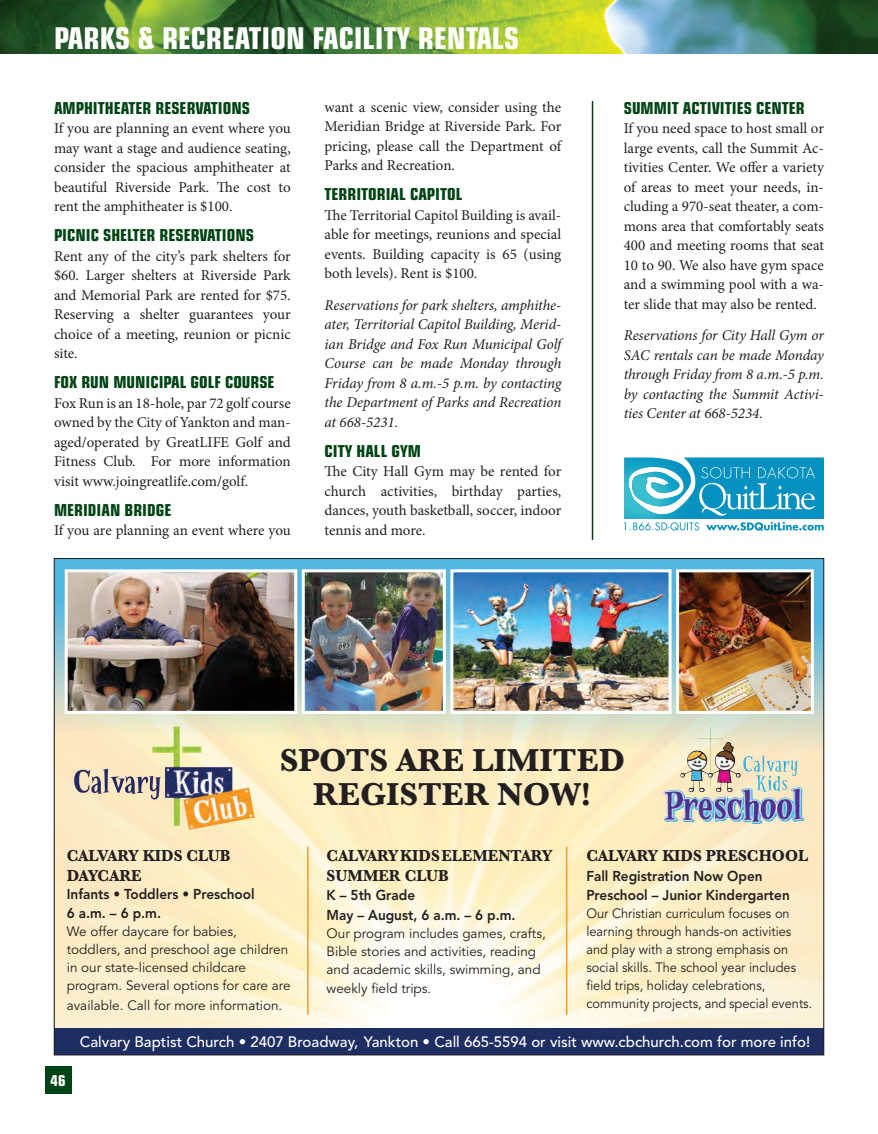
<style>
.page{position:relative;width:878px;height:1134px;background:#fff}
.page>*{position:absolute;margin:0;border:0;box-sizing:border-box;transform-origin:0 0}
.t1{font:700 33px/34.5px "Baskerville";color:#231f20;text-align:center}
.t2{font:700 condensed 30px "Eurostile";color:#fff}
.Page_Header_Headline{font:700 condensed 16.5px "Eurostile";color:#004415}
.t3{font:700 16.5px/19.5px "Baskerville";color:#231f20;scale:.95 1}
._2016_plain_text_for{font:15px/19.5px "Minion Pro";color:#231f20;text-align:justify}
.Body_Text{font:italic 15px/19.5px "Minion Pro";letter-spacing:-.01em;color:#231f20;text-align:justify}
.Body_Text-2{font:15px/19.5px "Minion Pro";color:#231f20;text-align:justify}
.t4{font:500 15px "Avenir";color:#fff}
.t5{font:700 condensed 15px "Eurostile";color:#fff}
.t6{font:800 14.25px/19.5px "Avenir";color:#231f20;scale:.95 1}
.t7{font:13.5px/18px "Avenir";color:#231f20}
.t8{font:13.5px/18px "Avenir";color:#231f20;scale:.95 1}
</style>
<div class="page">
<div style="left:45px;top:1066px;width:26px;height:28px;background:#004415"></div>
<img style="left:0;top:0;width:878px;height:54px">
<hr style="left:591px;top:101px;width:2px;height:439px;background:#004415">
<svg style="left:56px;top:752px;width:766px;height:276px;background:#f9eecc"></svg>
<svg style="left:56px;top:560px;width:766px;height:192px;background:#c1d9cd"></svg>
<div style="left:54px;top:1028px;width:769px;height:27px;background:#1f2e62"></div>
<img style="left:70px;top:726px;width:187px;height:106px">
<img style="left:687px;top:727px;width:23px;height:47px">
<img style="left:69px;top:573px;width:224px;height:137px">
<div style="left:65px;top:569px;width:232px;height:145px;border:3px solid #fff"></div>
<img style="left:454px;top:573px;width:213px;height:137px">
<div style="left:450px;top:569px;width:221px;height:145px;border:3px solid #fff"></div>
<img style="left:680px;top:573px;width:129px;height:137px">
<div style="left:676px;top:569px;width:137px;height:145px;border:3px solid #fff"></div>
<img style="left:306px;top:573px;width:136px;height:137px">
<div style="left:302px;top:569px;width:144px;height:145px;border:3px solid #fff"></div>
<hr style="left:307px;top:847px;width:1px;height:168px;background:#f79a1f">
<hr style="left:566px;top:847px;width:1px;height:168px;background:#f79a1f">
<svg style="left:623px;top:458px;width:201px;height:73px"></svg>
<h2 class="t2" style="left:54px;top:20px;width:114px">AQUATICS</h2>
<p class="t2" style="left:54px;top:20px;width:466px">PARKS &amp; RECREATION FACILITY RENTALS</p>
<p class="Page_Header_Headline" style="left:54px;top:98px;width:197px">AMPHITHEATER RESERVATIONS</p>
<p class="_2016_plain_text_for" style="left:54px;top:119px;width:238px">If you are planning an event where you may want a stage and audience seating, consider the spacious amphitheater at beautiful Riverside Park. The cost to rent the amphitheater is $100.</p>
<p class="Page_Header_Headline" style="left:54px;top:225px;width:201px">PICNIC SHELTER RESERVATIONS</p>
<p class="_2016_plain_text_for" style="left:54px;top:246px;width:238px">Rent any of the city’s park shelters for $60. Larger shelters at Riverside Park and Memorial Park are rented for $75.<br>Reserving a shelter guarantees your choice of a meeting, reunion or picnic site.</p>
<p class="Page_Header_Headline" style="left:54px;top:372px;width:222px">FOX RUN MUNICIPAL GOLF COURSE</p>
<p class="_2016_plain_text_for" style="left:54px;top:393px;width:238px">Fox Run is an 18-hole, par 72 golf course owned by the City of Yankton and man&shy;aged/operated by GreatLIFE Golf and Fitness Club. For more information visit www.joingreatlife.com/golf.</p>
<p class="Page_Header_Headline" style="left:54px;top:500px;width:119px">MERIDIAN BRIDGE</p>
<p class="_2016_plain_text_for" style="left:54px;top:521px;width:238px">If you are planning an event where you</p>
<p class="_2016_plain_text_for" style="left:324px;top:97px;width:238px">want a scenic view, consider using the Meridian Bridge at Riverside Park. For pricing, please call the Department of Parks and Recreation.</p>
<p class="Page_Header_Headline" style="left:324px;top:185px;width:139px">TERRITORIAL CAPITOL</p>
<p class="_2016_plain_text_for" style="left:324px;top:205px;width:238px">The Territorial Capitol Building is avail&shy;able for meetings, reunions and special events. Building capacity is 65 (using both levels). Rent is $100.</p>
<p class="Body_Text" style="left:324px;top:295px;width:238px">Reservations for park shelters, amphithe&shy;ater, Territorial Capitol Building, Merid&shy;ian Bridge and Fox Run Municipal Golf Course can be made Monday through Friday from 8 a.m.-5 p.m. by contacting the Department of Parks and Recreation at 668-5231.</p>
<p class="Page_Header_Headline" style="left:324px;top:441px;width:98px">CITY HALL GYM</p>
<p class="Body_Text-2" style="left:324px;top:462px;width:238px">The City Hall Gym may be rented for church activities, birthday parties, dances, youth basketball, soccer, indoor tennis and more.</p>
<p class="Page_Header_Headline" style="left:623px;top:98px;width:182px">SUMMIT ACTIVITIES CENTER</p>
<p class="_2016_plain_text_for" style="left:623px;top:119px;width:202px">If you need space to host small or large events, call the Summit Ac&shy;tivities Center. We offer a variety of areas to meet your needs, in&shy;cluding a 970-seat theater, a com&shy;mons area that comfortably seats 400 and meeting rooms that seat 10 to 90. We also have gym space and a swimming pool with a wa&shy;ter slide that may also be rented.</p>
<p class="Body_Text" style="left:623px;top:326px;width:202px">Reservations for City Hall Gym or SAC rentals can be made Monday through Friday from 8 a.m.-5 p.m. by contacting the Summit Activi&shy;ties Center at 668-5234.</p>
<p class="t1" style="left:280px;top:743px;width:347px">SPOTS ARE LIMITED<br>REGISTER NOW!</p>
<p class="t3" style="left:67px;top:847px;width:174px">CALVARY KIDS CLUB<br>DAYCARE</p>
<p class="t6" style="left:67px;top:884px;width:199px">Infants • Toddlers • Preschool<br>6 a.m. – 6 p.m.</p>
<p class="t7" style="left:67px;top:923px;width:225px">We offer daycare for babies, toddlers, and preschool age children in our state-licensed childcare program. Several options for care are</p>
<p class="t7" style="left:67px;top:997px;width:217px">available. Call for more information.</p>
<p class="t3" style="left:326px;top:847px;width:239px">CALVARY KIDS ELEMENTARY<br>SUMMER CLUB</p>
<p class="t6" style="left:326px;top:886px;width:200px">K – 5th Grade<br>May – August, 6 a.m. – 6 p.m.</p>
<p class="t7" style="left:326px;top:925px;width:221px">Our program includes games, crafts,<br>Bible stories and activities, reading and academic skills, swimming, and</p>
<p class="t7" style="left:326px;top:980px;width:106px">weekly field trips.</p>
<p class="t3" style="left:586px;top:847px;width:235px">CALVARY KIDS PRESCHOOL</p>
<p class="t6" style="left:586px;top:866px;width:216px">Fall Registration Now Open<br>Preschool – Junior Kindergarten</p>
<p class="t8" style="left:586px;top:905px;width:239px">Our Christian curriculum focuses on learning through hands-on activities and play with a strong emphasis on social skills. The school year includes field trips, holiday celebrations, community projects, and special events.</p>
<p class="t5" style="left:51px;top:1071px;width:16px">46</p>
<p class="t4" style="left:80px;top:1033px;width:731px">Calvary Baptist Church • 2407 Broadway, Yankton • Call 665-5594 or visit www.cbchurch.com for more info!</p>
</div>
